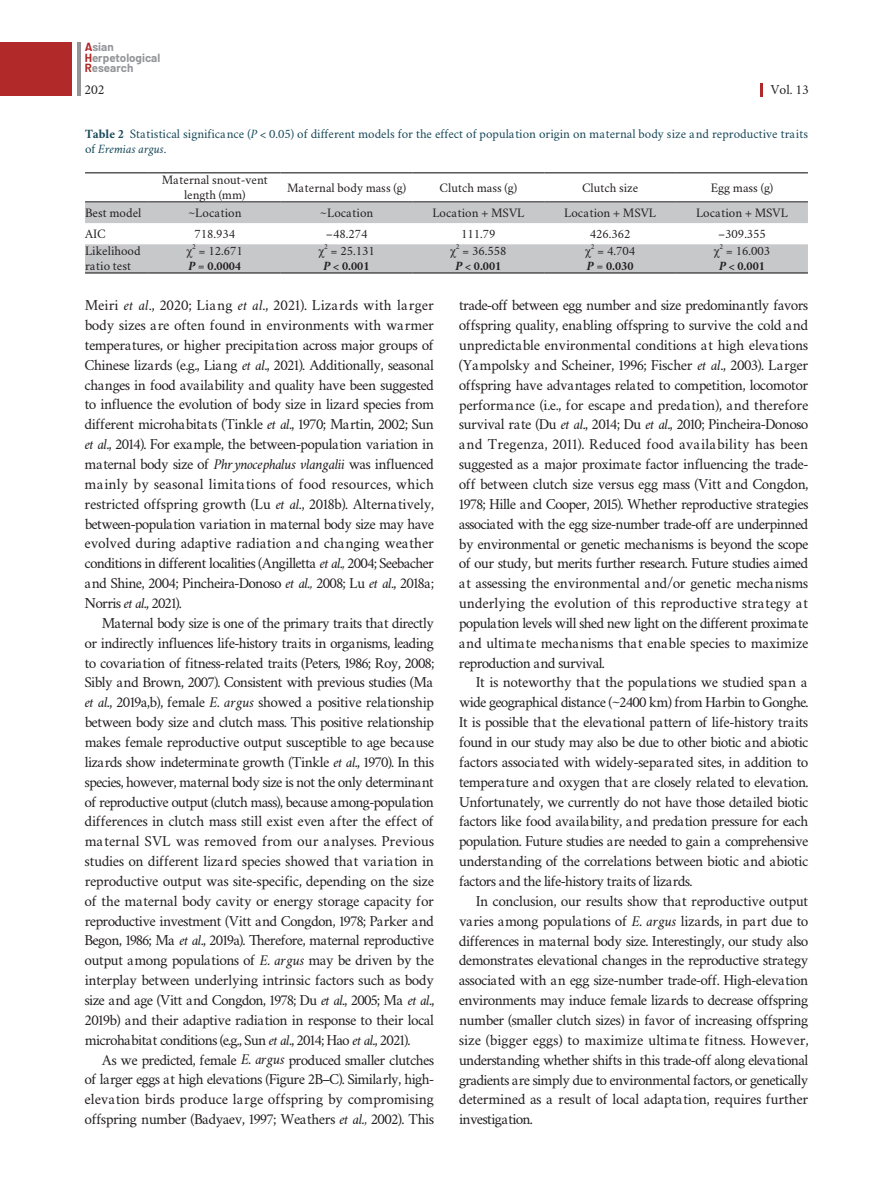
<style>
.page{position:relative;width:893px;height:1191px;background:#fff}
.page>*{position:absolute;margin:0;border:0;box-sizing:border-box;transform-origin:0 0}
.t1{font:15px/19.8px "Crimson";letter-spacing:-.035em;color:#231f20;text-align:justify}
.t2{font:13.5px "Crimson";color:#231f20}
.t3{font:12.75px/15.1px "Crimson";color:#231f20;text-align:center}
.t4{font:12.75px/15.1px "Crimson";color:#174859}
.t5{font:12.75px "Times New Roman";color:#231f20}
.t6{font:700 11.55px/10.4px "Barlow";color:#939598}
.t7{font:7.5px "Crimson";color:#231f20}
.s1{color:#b12a29}
.s2{font-weight:700}
.s3{font-style:italic}
.s4{font-weight:700;font-style:italic}
</style>
<div class="page">
<div style="left:0;top:43px;width:71px;height:53px;background:#b12a29"></div>
<svg style="left:760px;top:83px;width:3px;height:13px"></svg>
<hr style="left:77px;top:43px;width:3px;height:53px;background:#939598">
<svg style="left:85px;top:202px;width:723px;height:70px;fill:#c7c8ca"></svg>
<hr style="left:85px;top:172px;width:64px;height:1px;background:#231f20">
<hr style="left:149px;top:172px;width:132px;height:1px;background:#231f20">
<hr style="left:281px;top:172px;width:131px;height:1px;background:#231f20">
<hr style="left:412px;top:172px;width:132px;height:1px;background:#231f20">
<hr style="left:544px;top:172px;width:132px;height:1px;background:#231f20">
<hr style="left:676px;top:172px;width:132px;height:1px;background:#231f20">
<hr style="left:85px;top:201px;width:64px;height:1px;background:#231f20">
<hr style="left:149px;top:201px;width:132px;height:1px;background:#231f20">
<hr style="left:281px;top:201px;width:131px;height:1px;background:#231f20">
<hr style="left:412px;top:201px;width:132px;height:1px;background:#231f20">
<hr style="left:544px;top:201px;width:132px;height:1px;background:#231f20">
<hr style="left:676px;top:201px;width:132px;height:1px;background:#231f20">
<hr style="left:85px;top:272px;width:64px;height:1px;background:#231f20">
<hr style="left:149px;top:272px;width:132px;height:1px;background:#231f20">
<hr style="left:281px;top:272px;width:131px;height:1px;background:#231f20">
<hr style="left:412px;top:272px;width:132px;height:1px;background:#231f20">
<hr style="left:544px;top:272px;width:132px;height:1px;background:#231f20">
<hr style="left:676px;top:272px;width:132px;height:1px;background:#231f20">
<p class="t6" style="left:85px;top:41px;width:77px"><span class="s1">A</span>sian<br><span class="s1">H</span>erpetological<br><span class="s1">R</span>esearch</p>
<p class="t2" style="left:84px;top:81px;width:22px">202</p>
<p class="t2" style="left:771px;top:81px;width:40px">Vol. 13</p>
<p class="t4" style="left:85px;top:126px;width:724px"><span class="s2">Table 2</span> Statistical significance (<span class="s3">P</span> &lt; 0.05) of different models for the effect of population origin on maternal body size and reproductive traits of <span class="s3">Eremias argus</span>.</p>
<p class="t3" style="left:162px;top:171px;width:108px">Maternal snout-vent length (mm)</p>
<p class="t3" style="left:287px;top:179px;width:121px">Maternal body mass (g)</p>
<p class="t3" style="left:440px;top:179px;width:79px">Clutch mass (g)</p>
<p class="t3" style="left:582px;top:179px;width:58px">Clutch size</p>
<p class="t3" style="left:711px;top:179px;width:64px">Egg mass (g)</p>
<p class="t3" style="left:85px;top:204px;width:58px">Best model</p>
<p class="t3" style="left:188px;top:204px;width:55px">~Location</p>
<p class="t3" style="left:320px;top:204px;width:55px">~Location</p>
<p class="t3" style="left:432px;top:204px;width:93px">Location + MSVL</p>
<p class="t3" style="left:564px;top:204px;width:93px">Location + MSVL</p>
<p class="t3" style="left:696px;top:204px;width:93px">Location + MSVL</p>
<p class="t3" style="left:85px;top:225px;width:22px">AIC</p>
<p class="t3" style="left:194px;top:225px;width:42px">718.934</p>
<p class="t3" style="left:326px;top:225px;width:43px">–48.274</p>
<p class="t3" style="left:461px;top:225px;width:36px">111.79</p>
<p class="t3" style="left:590px;top:225px;width:42px">426.362</p>
<p class="t3" style="left:718px;top:225px;width:49px">–309.355</p>
<p class="t3" style="left:85px;top:242px;width:57px;text-align:left">Likelihood ratio test</p>
<p class="t5" style="left:187px;top:242px;width:7px">ꭓ</p>
<p class="t7" style="left:192px;top:241px;width:5px">2</p>
<p class="t3" style="left:188px;top:242px;width:56px;text-align:right">= 12.671<br><span class="s4">P</span> <span class="s2">= 0.0004</span></p>
<p class="t5" style="left:318px;top:242px;width:7px">ꭓ</p>
<p class="t7" style="left:324px;top:241px;width:5px">2</p>
<p class="t3" style="left:324px;top:242px;width:53px">= 25.131<br><span class="s4">P</span> <span class="s2">&lt; 0.001</span></p>
<p class="t5" style="left:450px;top:242px;width:7px">ꭓ</p>
<p class="t7" style="left:456px;top:241px;width:5px">2</p>
<p class="t3" style="left:455px;top:242px;width:53px">= 36.558<br><span class="s4">P</span> <span class="s2">&lt; 0.001</span></p>
<p class="t5" style="left:585px;top:242px;width:7px">ꭓ</p>
<p class="t7" style="left:591px;top:241px;width:5px">2</p>
<p class="t3" style="left:587px;top:242px;width:50px;text-align:right">= 4.704<br><span class="s4">P</span> <span class="s2">= 0.030</span></p>
<p class="t5" style="left:714px;top:242px;width:7px">ꭓ</p>
<p class="t7" style="left:719px;top:241px;width:5px">2</p>
<p class="t3" style="left:719px;top:242px;width:53px">= 16.003<br><span class="s4">P</span> <span class="s2">&lt; 0.001</span></p>
<p class="t1" style="left:84px;top:294px;width:351px">Meiri <span class="s3">et al</span>., 2020; Liang <span class="s3">et al</span>., 2021). Lizards with larger body sizes are often found in environments with warmer temperatures, or higher precipitation across major groups of Chinese lizards (e.g., Liang <span class="s3">et al</span>., 2021). Additionally, seasonal changes in food availability and quality have been suggested to influence the evolution of body size in lizard species from different microhabitats (Tinkle <span class="s3">et al</span>., 1970; Martin, 2002; Sun <span class="s3">et al</span>., 2014). For example, the between-population variation in maternal body size of <span class="s3">Phrynocephalus vlangalii</span> was influenced mainly by seasonal limitations of food resources, which restricted offspring growth (Lu <span class="s3">et al</span>., 2018b). Alternatively, between-population variation in maternal body size may have evolved during adaptive radiation and changing weather conditions in different localities (Angilletta <span class="s3">et al.,</span> 2004; Seebacher and Shine, 2004; Pincheira-Donoso <span class="s3">et al.,</span> 2008; Lu <span class="s3">et al</span>., 2018a; Norris <span class="s3">et al</span>., 2021).</p>
<p class="t1" style="left:84px;top:612px;width:351px;text-indent:17px">Maternal body size is one of the primary traits that directly or indirectly influences life-history traits in organisms, leading to covariation of fitness-related traits (Peters, 1986; Roy, 2008; Sibly and Brown, 2007). Consistent with previous studies (Ma <span class="s3">et al</span>., 2019a,b), female <span class="s3">E. argus</span> showed a positive relationship between body size and clutch mass. This positive relationship makes female reproductive output susceptible to age because lizards show indeterminate growth (Tinkle <span class="s3">et al</span>., 1970). In this species, however, maternal body size is not the only determinant of reproductive output (clutch mass), because among-population differences in clutch mass still exist even after the effect of maternal SVL was removed from our analyses. Previous studies on different lizard species showed that variation in reproductive output was site-specific, depending on the size of the maternal body cavity or energy storage capacity for reproductive investment (Vitt and Congdon, 1978; Parker and Begon, 1986; Ma <span class="s3">et al</span>., 2019a). Therefore, maternal reproductive output among populations of <span class="s3">E. argus</span> may be driven by the interplay between underlying intrinsic factors such as body size and age (Vitt and Congdon, 1978; Du <span class="s3">et al</span>., 2005; Ma <span class="s3">et al</span>., 2019b) and their adaptive radiation in response to their local microhabitat conditions (e.g., Sun <span class="s3">et al</span>., 2014; Hao <span class="s3">et al</span>., 2021).</p>
<p class="t1" style="left:85px;top:1048px;width:351px;text-indent:18px">As we predicted, female <span class="s3">E. argus</span> produced smaller clutches of larger eggs at high elevations (Figure 2B–C). Similarly, high&shy;elevation birds produce large offspring by compromising offspring number (Badyaev, 1997; Weathers <span class="s3">et al.,</span> 2002). This</p>
<p class="t1" style="left:458px;top:294px;width:352px">trade-off between egg number and size predominantly favors offspring quality, enabling offspring to survive the cold and unpredictable environmental conditions at high elevations (Yampolsky and Scheiner, 1996; Fischer <span class="s3">et al</span>., 2003). Larger offspring have advantages related to competition, locomotor performance (i.e., for escape and predation), and therefore survival rate (Du <span class="s3">et al</span>., 2014; Du <span class="s3">et al</span>., 2010; Pincheira-Donoso and Tregenza, 2011). Reduced food availability has been suggested as a major proximate factor influencing the trade&shy;off between clutch size versus egg mass (Vitt and Congdon, 1978; Hille and Cooper, 2015). Whether reproductive strategies associated with the egg size-number trade-off are underpinned by environmental or genetic mechanisms is beyond the scope of our study, but merits further research. Future studies aimed at assessing the environmental and/or genetic mechanisms underlying the evolution of this reproductive strategy at population levels will shed new light on the different proximate and ultimate mechanisms that enable species to maximize reproduction and survival.</p>
<p class="t1" style="left:459px;top:671px;width:351px;text-indent:17px">It is noteworthy that the populations we studied span a wide geographical distance (~2400 km) from Harbin to Gonghe.<br>It is possible that the elevational pattern of life-history traits found in our study may also be due to other biotic and abiotic factors associated with widely-separated sites, in addition to temperature and oxygen that are closely related to elevation.<br>Unfortunately, we currently do not have those detailed biotic factors like food availability, and predation pressure for each population. Future studies are needed to gain a comprehensive understanding of the correlations between biotic and abiotic factors and the life-history traits of lizards.</p>
<p class="t1" style="left:459px;top:890px;width:351px;text-indent:17px">In conclusion, our results show that reproductive output varies among populations of <span class="s3">E. argus</span> lizards, in part due to differences in maternal body size. Interestingly, our study also demonstrates elevational changes in the reproductive strategy associated with an egg size-number trade-off. High-elevation environments may induce female lizards to decrease offspring number (smaller clutch sizes) in favor of increasing offspring size (bigger eggs) to maximize ultimate fitness. However, understanding whether shifts in this trade-off along elevational gradients are simply due to environmental factors, or genetically determined as a result of local adaptation, requires further investigation.</p>
</div>
